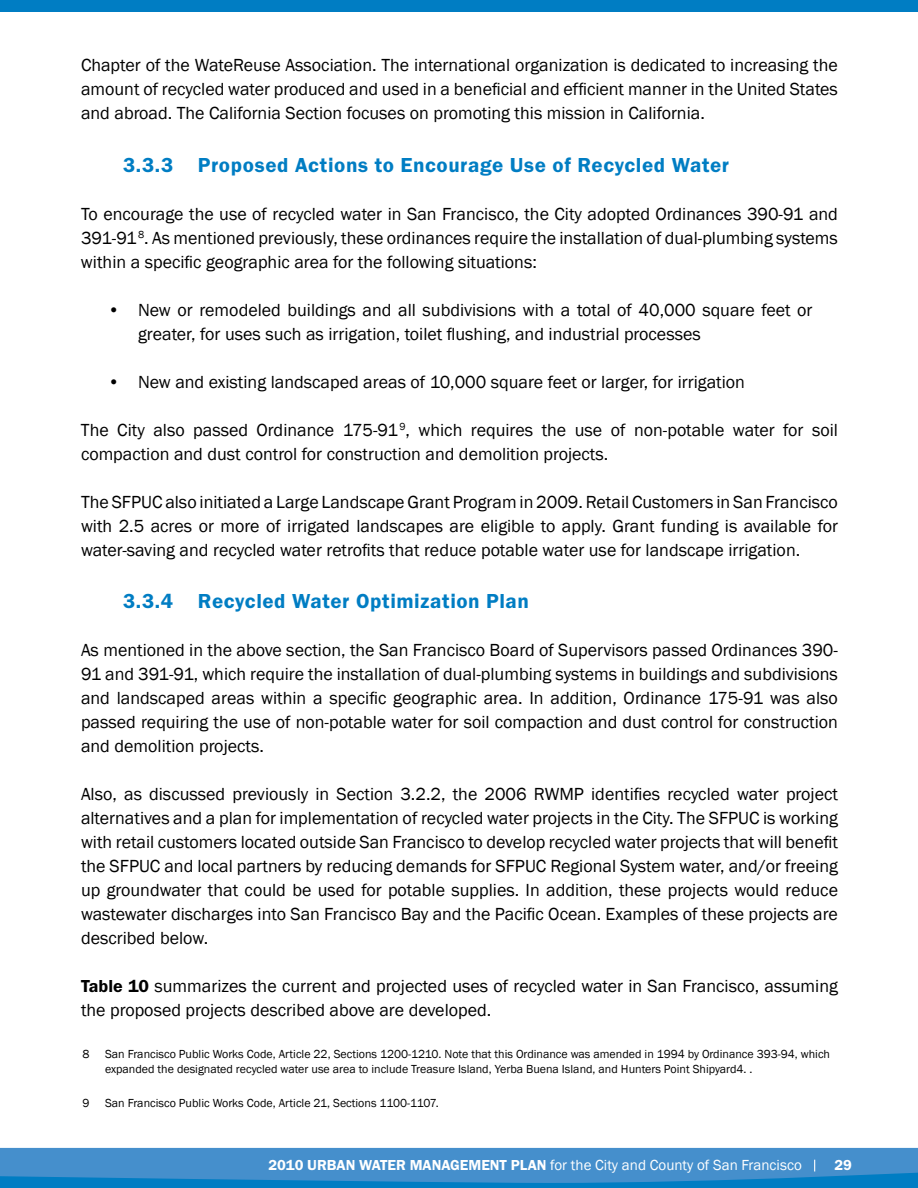
<style>
.page{position:relative;width:918px;height:1188px;background:#fff}
.page>*{position:absolute;margin:0;border:0;box-sizing:border-box;transform-origin:0 0}
.t1{font:600 21px "Franklin Got T";letter-spacing:.025em;color:#007dc3}
.t2{font:18px/24px "Franklin Gothic";color:#000;text-align:justify}
.t3{font:15px "Franklin Gothic";color:#fff}
.t4{font:600 15px "Franklin Got T";color:#fff}
.t5{font:12px/15px "Franklin Gothic";color:#000}
.s1{font-family:"Franklin Got T";font-weight:600}
</style>
<div class="page">
<div style="left:0;top:1162px;width:918px;height:26px;background:#007dc3"></div>
<svg style="left:0;top:1148px;width:918px;height:35px;background:#3e8dcb"></svg>
<div style="left:0;top:0;width:918px;height:12px;background:#007dc3"></div>
<p class="t2" style="left:81px;top:53px;width:759px">Chapter of the WateReuse Association. The international organization is dedicated to increasing the amount of recycled water produced and used in a beneficial and efficient manner in the United States and abroad. The California Section focuses on promoting this mission in California.</p>
<p class="t1" style="left:123px;top:153px;width:608px">3.3.3 Proposed Actions to Encourage Use of Recycled Water</p>
<p class="t2" style="left:81px;top:202px;width:759px">To encourage the use of recycled water in San Francisco, the City adopted Ordinances 390-91 and 391-91<sup>8</sup>. As mentioned previously, these ordinances require the installation of dual-plumbing systems within a specific geographic area for the following situations:</p>
<p class="t2" style="left:138px;top:298px;width:676px;text-indent:-30px">• New or remodeled buildings and all subdivisions with a total of 40,000 square feet or greater, for uses such as irrigation, toilet flushing, and industrial processes</p>
<p class="t2" style="left:108px;top:370px;width:639px">• New and existing landscaped areas of 10,000 square feet or larger, for irrigation</p>
<p class="t2" style="left:81px;top:418px;width:758px">The City also passed Ordinance 175-91<sup>9</sup>, which requires the use of non-potable water for soil compaction and dust control for construction and demolition projects.</p>
<p class="t2" style="left:81px;top:490px;width:759px">The SFPUC also initiated a Large Landscape Grant Program in 2009. Retail Customers in San Francisco with 2.5 acres or more of irrigated landscapes are eligible to apply. Grant funding is available for water-saving and recycled water retrofits that reduce potable water use for landscape irrigation.</p>
<p class="t1" style="left:123px;top:589px;width:407px">3.3.4 Recycled Water Optimization Plan</p>
<p class="t2" style="left:81px;top:638px;width:759px">As mentioned in the above section, the San Francisco Board of Supervisors passed Ordinances 390- 91 and 391-91, which require the installation of dual-plumbing systems in buildings and subdivisions and landscaped areas within a specific geographic area. In addition, Ordinance 175-91 was also passed requiring the use of non-potable water for soil compaction and dust control for construction and demolition projects.</p>
<p class="t2" style="left:81px;top:782px;width:759px">Also, as discussed previously in Section 3.2.2, the 2006 RWMP identifies recycled water project alternatives and a plan for implementation of recycled water projects in the City. The SFPUC is working with retail customers located outside San Francisco to develop recycled water projects that will benefit the SFPUC and local partners by reducing demands for SFPUC Regional System water, and/or freeing up groundwater that could be used for potable supplies. In addition, these projects would reduce wastewater discharges into San Francisco Bay and the Pacific Ocean. Examples of these projects are described below.</p>
<p class="t2" style="left:81px;top:974px;width:758px"><span class="s1">Table 10</span> summarizes the current and projected uses of recycled water in San Francisco, assuming the proposed projects described above are developed.</p>
<p class="t5" style="left:82px;top:1046px;width:9px">8</p>
<p class="t5" style="left:105px;top:1046px;width:727px">San Francisco Public Works Code, Article 22, Sections 1200-1210. Note that this Ordinance was amended in 1994 by Ordinance 393-94, which expanded the designated recycled water use area to include Treasure Island, Yerba Buena Island, and Hunters Point Shipyard4. .</p>
<p class="t5" style="left:82px;top:1096px;width:9px">9</p>
<p class="t5" style="left:105px;top:1096px;width:335px">San Francisco Public Works Code, Article 21, Sections 1100-1107.</p>
<p class="t3" style="left:269px;top:1156px;width:535px"><span class="s1">2010 Urban Water Management Plan</span> for the City and County of San Francisco</p>
<p class="t4" style="left:834px;top:1157px;width:19px">29</p>
</div>
